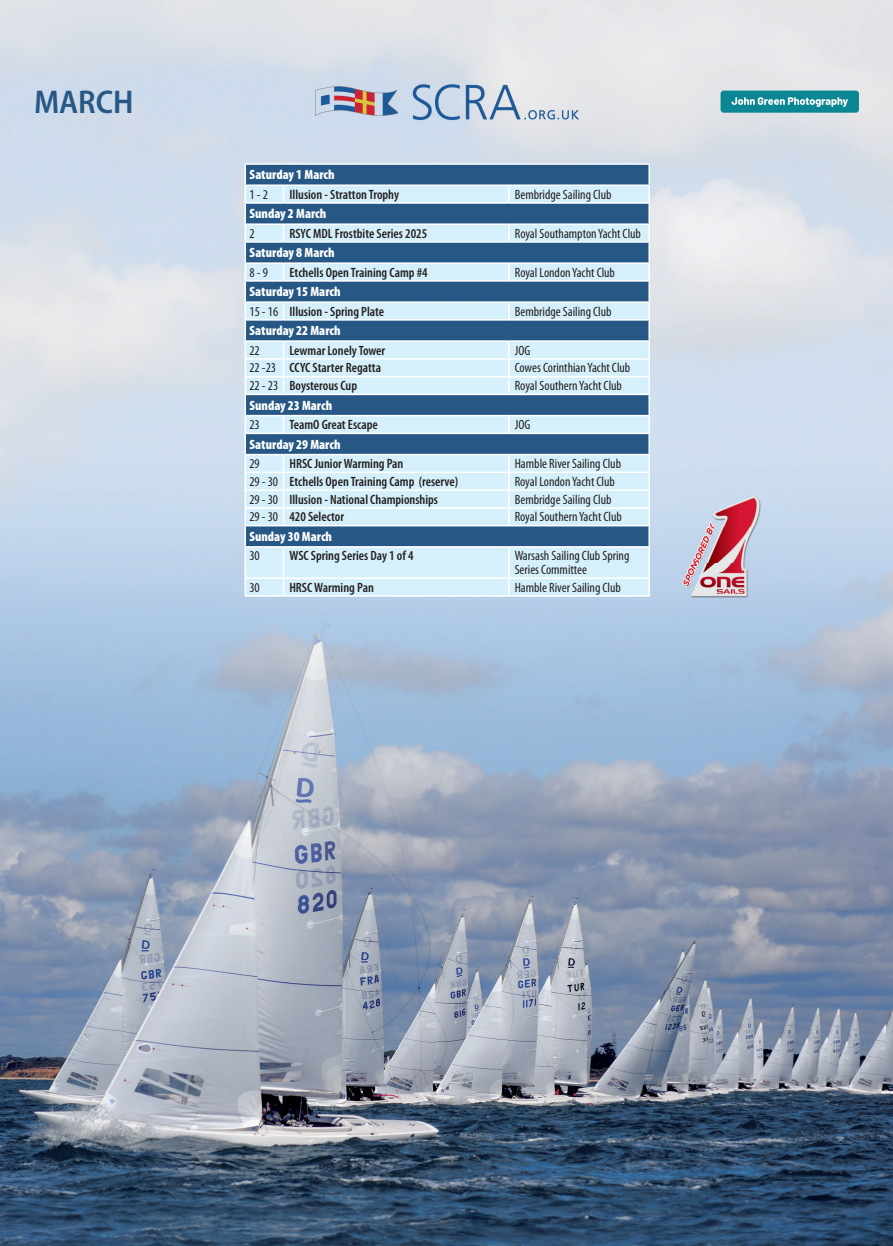
<style>
.page{position:relative;width:893px;height:1246px;background:#fff}
.page>*{position:absolute;margin:0;border:0;box-sizing:border-box;transform-origin:0 0}
.t1{font:600 semi-condensed 33px "Myriad Pro";color:#275885}
.t2{font:600 condensed 13.5px/19.5px "Myriad Pro";color:#231f20}
.t3{font:condensed 13.5px/13.5px "Myriad Pro";color:#231f20}
.t4{font:900 condensed 13.5px "Myriad Pro";color:#fff}
.s1{font-weight:900;color:#fff}
.s2{font-weight:400}
</style>
<div class="page">
<img style="left:0;top:0;width:893px;height:1246px">
<div style="left:720px;top:91px;width:139px;height:22px;background:#0b8794;border-radius:3px"></div>
<svg style="left:732px;top:97px;width:116px;height:10px"></svg>
<div style="left:246px;top:165px;width:402px;height:19px;background:#275885"></div>
<svg style="left:246px;top:186px;width:402px;height:409px;background:#97b9d0"></svg>
<hr style="left:244px;top:163px;width:40px;height:2px;background:#fff">
<hr style="left:284px;top:163px;width:225px;height:2px;background:#fff">
<hr style="left:509px;top:163px;width:141px;height:2px;background:#fff">
<hr style="left:244px;top:184px;width:40px;height:2px;background:#fff">
<hr style="left:284px;top:184px;width:225px;height:2px;background:#fff">
<hr style="left:509px;top:184px;width:141px;height:2px;background:#fff">
<svg style="left:283px;top:186px;width:1px;height:16px"></svg>
<svg style="left:508px;top:186px;width:2px;height:16px"></svg>
<svg style="left:283px;top:225px;width:1px;height:16px"></svg>
<svg style="left:508px;top:225px;width:2px;height:16px"></svg>
<svg style="left:283px;top:264px;width:1px;height:16px"></svg>
<svg style="left:508px;top:264px;width:2px;height:16px"></svg>
<svg style="left:283px;top:303px;width:1px;height:16px"></svg>
<svg style="left:508px;top:303px;width:2px;height:16px"></svg>
<svg style="left:283px;top:342px;width:1px;height:52px"></svg>
<svg style="left:508px;top:342px;width:2px;height:52px"></svg>
<svg style="left:244px;top:416px;width:2px;height:17px"></svg>
<svg style="left:283px;top:416px;width:1px;height:17px"></svg>
<svg style="left:508px;top:416px;width:2px;height:17px"></svg>
<svg style="left:648px;top:416px;width:2px;height:17px"></svg>
<svg style="left:244px;top:455px;width:2px;height:70px"></svg>
<svg style="left:283px;top:455px;width:1px;height:70px"></svg>
<svg style="left:508px;top:455px;width:2px;height:70px"></svg>
<svg style="left:648px;top:455px;width:2px;height:70px"></svg>
<hr style="left:244px;top:548px;width:2px;height:30px;background:#fff">
<hr style="left:508px;top:548px;width:2px;height:29px;background:#fff">
<hr style="left:648px;top:548px;width:2px;height:30px;background:#fff">
<svg style="left:244px;top:578px;width:2px;height:17px"></svg>
<svg style="left:283px;top:548px;width:1px;height:47px"></svg>
<svg style="left:508px;top:579px;width:2px;height:16px"></svg>
<svg style="left:648px;top:578px;width:2px;height:17px"></svg>
<hr style="left:244px;top:202px;width:40px;height:2px;background:#fff">
<hr style="left:284px;top:202px;width:225px;height:2px;background:#fff">
<hr style="left:509px;top:202px;width:141px;height:2px;background:#fff">
<hr style="left:244px;top:223px;width:40px;height:2px;background:#fff">
<hr style="left:284px;top:223px;width:225px;height:2px;background:#fff">
<hr style="left:509px;top:223px;width:141px;height:2px;background:#fff">
<hr style="left:244px;top:241px;width:40px;height:2px;background:#fff">
<hr style="left:284px;top:241px;width:225px;height:2px;background:#fff">
<hr style="left:509px;top:241px;width:141px;height:2px;background:#fff">
<hr style="left:244px;top:262px;width:40px;height:2px;background:#fff">
<hr style="left:284px;top:262px;width:225px;height:2px;background:#fff">
<hr style="left:509px;top:262px;width:141px;height:2px;background:#fff">
<hr style="left:244px;top:280px;width:40px;height:2px;background:#fff">
<hr style="left:284px;top:280px;width:225px;height:2px;background:#fff">
<hr style="left:509px;top:280px;width:141px;height:2px;background:#fff">
<hr style="left:244px;top:301px;width:40px;height:2px;background:#fff">
<hr style="left:284px;top:301px;width:225px;height:2px;background:#fff">
<hr style="left:509px;top:301px;width:141px;height:2px;background:#fff">
<hr style="left:244px;top:319px;width:40px;height:2px;background:#fff">
<svg style="left:244px;top:165px;width:2px;height:229px"></svg>
<hr style="left:284px;top:319px;width:225px;height:2px;background:#fff">
<hr style="left:509px;top:319px;width:141px;height:2px;background:#fff">
<svg style="left:648px;top:165px;width:2px;height:229px"></svg>
<hr style="left:244px;top:340px;width:40px;height:2px;background:#fff">
<hr style="left:284px;top:340px;width:225px;height:2px;background:#fff">
<hr style="left:509px;top:340px;width:141px;height:2px;background:#fff">
<hr style="left:246px;top:358px;width:38px;height:2px;background:#fff">
<hr style="left:284px;top:358px;width:225px;height:2px;background:#fff">
<hr style="left:509px;top:358px;width:139px;height:2px;background:#fff">
<hr style="left:246px;top:376px;width:38px;height:1px;background:#fff">
<hr style="left:284px;top:376px;width:225px;height:1px;background:#fff">
<hr style="left:509px;top:376px;width:139px;height:1px;background:#fff">
<hr style="left:246px;top:472px;width:38px;height:1px;background:#fff">
<hr style="left:284px;top:472px;width:225px;height:1px;background:#fff">
<hr style="left:509px;top:472px;width:139px;height:1px;background:#fff">
<hr style="left:246px;top:489px;width:38px;height:2px;background:#fff">
<hr style="left:284px;top:489px;width:225px;height:2px;background:#fff">
<hr style="left:509px;top:489px;width:139px;height:2px;background:#fff">
<hr style="left:246px;top:507px;width:38px;height:2px;background:#fff">
<hr style="left:284px;top:507px;width:225px;height:2px;background:#fff">
<hr style="left:509px;top:507px;width:139px;height:2px;background:#fff">
<hr style="left:246px;top:577px;width:38px;height:2px;background:#fff">
<hr style="left:284px;top:577px;width:225px;height:2px;background:#fff">
<hr style="left:509px;top:577px;width:139px;height:2px;background:#fff">
<hr style="left:244px;top:595px;width:40px;height:2px;background:#fff">
<hr style="left:284px;top:595px;width:225px;height:2px;background:#fff">
<hr style="left:509px;top:595px;width:141px;height:2px;background:#fff">
<hr style="left:244px;top:394px;width:40px;height:1px;background:#fff">
<hr style="left:244px;top:395px;width:2px;height:20px;background:#fff">
<hr style="left:284px;top:394px;width:225px;height:1px;background:#fff">
<hr style="left:509px;top:394px;width:141px;height:1px;background:#fff">
<hr style="left:648px;top:395px;width:2px;height:20px;background:#fff">
<hr style="left:244px;top:415px;width:40px;height:1px;background:#fff">
<hr style="left:284px;top:415px;width:225px;height:1px;background:#fff">
<hr style="left:509px;top:415px;width:141px;height:1px;background:#fff">
<hr style="left:244px;top:433px;width:40px;height:1px;background:#fff">
<hr style="left:244px;top:434px;width:2px;height:20px;background:#fff">
<hr style="left:284px;top:433px;width:225px;height:1px;background:#fff">
<hr style="left:509px;top:433px;width:141px;height:1px;background:#fff">
<hr style="left:648px;top:434px;width:2px;height:20px;background:#fff">
<hr style="left:244px;top:454px;width:40px;height:1px;background:#fff">
<hr style="left:284px;top:454px;width:225px;height:1px;background:#fff">
<hr style="left:509px;top:454px;width:141px;height:1px;background:#fff">
<hr style="left:244px;top:525px;width:40px;height:1px;background:#fff">
<hr style="left:244px;top:526px;width:2px;height:20px;background:#fff">
<hr style="left:284px;top:525px;width:225px;height:1px;background:#fff">
<hr style="left:509px;top:525px;width:141px;height:1px;background:#fff">
<hr style="left:648px;top:526px;width:2px;height:20px;background:#fff">
<hr style="left:244px;top:546px;width:40px;height:2px;background:#fff">
<hr style="left:284px;top:546px;width:225px;height:2px;background:#fff">
<hr style="left:509px;top:546px;width:141px;height:2px;background:#fff">
<img style="left:311px;top:82px;width:271px;height:42px">
<img style="left:675px;top:490px;width:91px;height:111px">
<h1 class="t1" style="left:34px;top:84px;width:101px">MARCH</h1>
<p class="t4" style="left:249px;top:167px;width:87px">Saturday 1 March</p>
<p class="t3" style="left:249px;top:188px;width:20px">1 - 2</p>
<p class="t2" style="left:290px;top:185px;width:111px">Illusion - Stratton Trophy</p>
<p class="t3" style="left:515px;top:188px;width:98px">Bembridge Sailing Club</p>
<p class="t4" style="left:249px;top:206px;width:78px">Sunday 2 March</p>
<p class="t3" style="left:249px;top:227px;width:7px">2</p>
<p class="t2" style="left:289px;top:224px;width:139px">RSYC MDL Frostbite Series 2025</p>
<p class="t3" style="left:515px;top:227px;width:128px">Royal Southampton Yacht Club</p>
<p class="t4" style="left:249px;top:245px;width:87px">Saturday 8 March</p>
<p class="t3" style="left:249px;top:266px;width:20px">8 - 9</p>
<p class="t2" style="left:289px;top:263px;width:140px">Etchells Open Training Camp #4</p>
<p class="t3" style="left:515px;top:266px;width:102px">Royal London Yacht Club</p>
<p class="t2" style="left:249px;top:282px;width:136px"><span class="s1">Saturday 15 March<br></span><span class="s2">15 - 16</span> Illusion - Spring Plate</p>
<p class="t3" style="left:515px;top:305px;width:98px">Bembridge Sailing Club</p>
<p class="t4" style="left:249px;top:323px;width:93px">Saturday 22 March</p>
<p class="t3" style="left:249px;top:344px;width:12px">22</p>
<p class="t2" style="left:289px;top:341px;width:97px">Lewmar Lonely Tower</p>
<p class="t3" style="left:515px;top:344px;width:17px">JOG</p>
<p class="t2" style="left:249px;top:358px;width:133px"><span class="s2">22 -23</span> CCYC Starter Regatta</p>
<p class="t3" style="left:515px;top:361px;width:117px">Cowes Corinthian Yacht Club</p>
<p class="t2" style="left:249px;top:376px;width:109px"><span class="s2">22 - 23</span> Boysterous Cup</p>
<p class="t3" style="left:515px;top:379px;width:109px">Royal Southern Yacht Club</p>
<p class="t4" style="left:249px;top:398px;width:84px">Sunday 23 March</p>
<p class="t3" style="left:249px;top:418px;width:12px">23</p>
<p class="t2" style="left:289px;top:415px;width:90px">TeamO Great Escape</p>
<p class="t3" style="left:515px;top:418px;width:17px">JOG</p>
<p class="t4" style="left:249px;top:437px;width:93px">Saturday 29 March</p>
<p class="t3" style="left:249px;top:457px;width:12px">29</p>
<p class="t2" style="left:289px;top:454px;width:116px">HRSC Junior Warming Pan</p>
<p class="t3" style="left:515px;top:457px;width:108px">Hamble River Sailing Club</p>
<p class="t2" style="left:249px;top:472px;width:210px"><span class="s2">29 - 30</span> Etchells Open Training Camp (reserve)</p>
<p class="t3" style="left:515px;top:475px;width:102px">Royal London Yacht Club</p>
<p class="t2" style="left:249px;top:490px;width:190px"><span class="s2">29 - 30</span> Illusion - National Championships</p>
<p class="t3" style="left:515px;top:493px;width:98px">Bembridge Sailing Club</p>
<p class="t2" style="left:249px;top:507px;width:96px"><span class="s2">29 - 30</span> 420 Selector</p>
<p class="t3" style="left:515px;top:510px;width:109px">Royal Southern Yacht Club</p>
<p class="t4" style="left:249px;top:529px;width:84px">Sunday 30 March</p>
<p class="t3" style="left:249px;top:549px;width:12px">30</p>
<p class="t2" style="left:289px;top:546px;width:126px">WSC Spring Series Day 1 of 4</p>
<p class="t3" style="left:515px;top:549px;width:116px">Warsash Sailing Club Spring<br>Series Committee</p>
<p class="t3" style="left:249px;top:581px;width:12px">30</p>
<p class="t2" style="left:289px;top:578px;width:86px">HRSC Warming Pan</p>
<p class="t3" style="left:515px;top:581px;width:108px">Hamble River Sailing Club</p>
</div>
